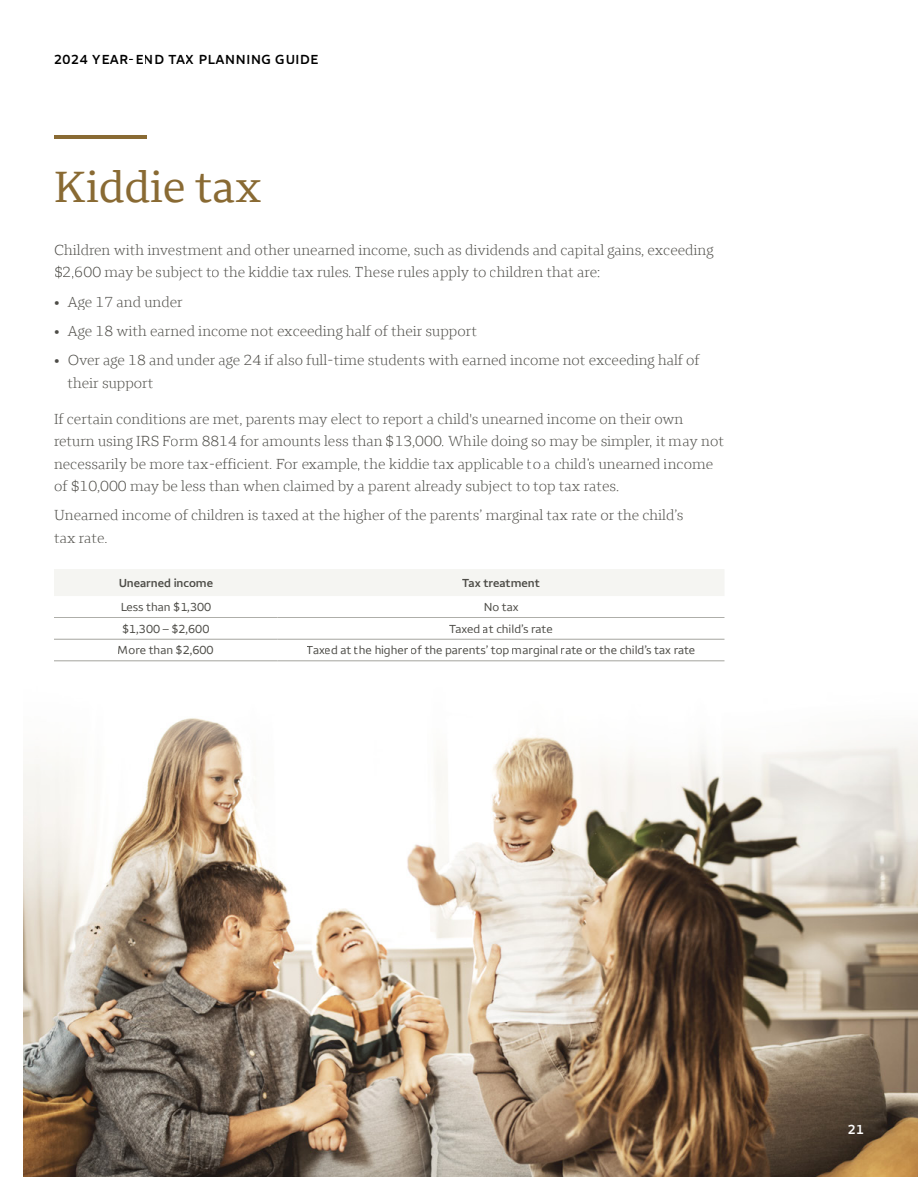
<style>
.page{position:relative;width:918px;height:1188px;background:#fff}
.page>*{position:absolute;margin:0;border:0;box-sizing:border-box;transform-origin:0 0}
.t1{font:45px "Wells Fargo Serif";color:#896a33}
.t2{font:300 15px/22.5px "Wells Fargo Serif";color:#4d4c47}
.t3{font:600 13.5px "Wells Fargo Sans";letter-spacing:.05em;color:#000}
.t4{font:600 13.5px "Wells Fargo Sans";color:#fff}
.t5{font:12px "Wells Fargo Sans";color:#4d4c47}
.t6{font:600 12px "Wells Fargo Sans";color:#4d4c47}
</style>
<div class="page">
<img style="left:23px;top:660px;width:895px;height:517px">
<hr style="left:54px;top:135px;width:92px;height:3px;background:#896a33">
<svg style="left:54px;top:569px;width:670px;height:92px"></svg>
<hr style="left:54px;top:617px;width:224px;height:1px;background:#a4a49e">
<hr style="left:278px;top:617px;width:446px;height:1px;background:#a4a49e">
<hr style="left:54px;top:639px;width:224px;height:1px;background:#a4a49e">
<hr style="left:278px;top:639px;width:446px;height:1px;background:#a4a49e">
<hr style="left:54px;top:661px;width:224px;height:1px;background:#a4a49e">
<hr style="left:278px;top:661px;width:446px;height:1px;background:#a4a49e">
<p class="t3" style="left:54px;top:51px;width:266px">2024 YEAR-END TAx PLANNING GUIDE</p>
<h2 class="t1" style="left:54px;top:160px;width:209px">Kiddie tax</h2>
<p class="t2" style="left:54px;top:238px;width:661px">Children with investment and other unearned income, such as dividends and capital gains, exceeding $2,600 may be subject to the kiddie tax rules. These rules apply to children that are:</p>
<p class="t2" style="left:54px;top:290px;width:130px">• Age 17 and under</p>
<p class="t2" style="left:54px;top:319px;width:425px">• Age 18 with earned income not exceeding half of their support</p>
<p class="t2" style="left:68px;top:349px;width:634px;text-indent:-14px">• Over age 18 and under age 24 if also full-time students with earned income not exceeding half of their support</p>
<p class="t2" style="left:54px;top:407px;width:672px">If certain conditions are met, parents may elect to report a child's unearned income on their own return using IRS Form 8814 for amounts less than $13,000. While doing so may be simpler, it may not necessarily be more tax-efficient. For example, the kiddie tax applicable to a child’s unearned income of $10,000 may be less than when claimed by a parent already subject to top tax rates.</p>
<p class="t2" style="left:54px;top:504px;width:631px">Unearned income of children is taxed at the higher of the parents’ marginal tax rate or the child’s tax rate.</p>
<p class="t6" style="left:118px;top:575px;width:96px">Unearned income</p>
<p class="t6" style="left:462px;top:575px;width:79px">Tax treatment</p>
<p class="t5" style="left:120px;top:600px;width:92px">Less than $1,300</p>
<p class="t5" style="left:484px;top:600px;width:36px">No tax</p>
<p class="t5" style="left:122px;top:621px;width:89px">$1,300 – $2,600</p>
<p class="t5" style="left:449px;top:621px;width:105px">Taxed at child’s rate</p>
<p class="t5" style="left:118px;top:643px;width:97px">More than $2,600</p>
<p class="t5" style="left:307px;top:643px;width:390px">Taxed at the higher of the parents’ top marginal rate or the child’s tax rate</p>
<p class="t4" style="left:847px;top:1121px;width:18px">21</p>
</div>
